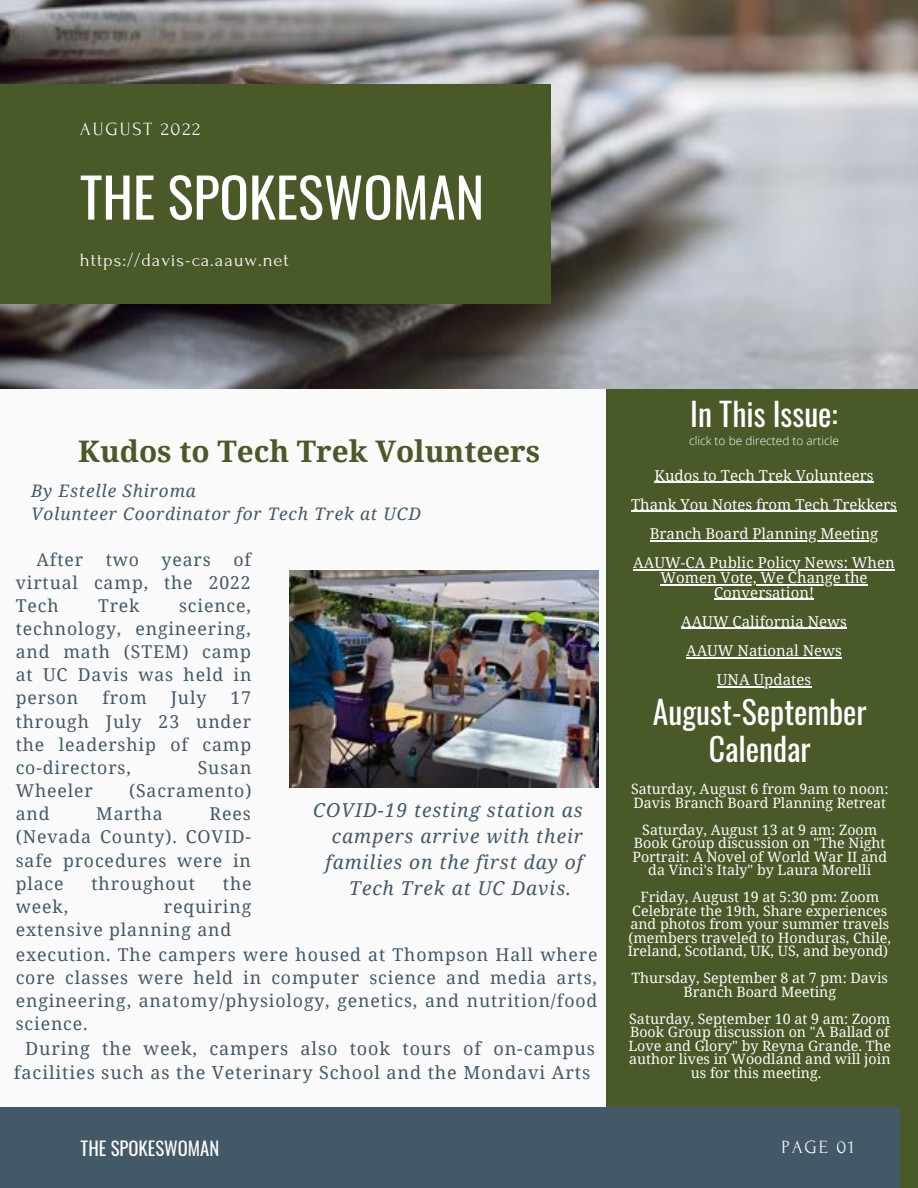
<style>
.page{position:relative;width:918px;height:1188px;background:#fafafa}
.page>*{position:absolute;margin:0;border:0;box-sizing:border-box;transform-origin:0 0}
.t1{font:54.45px "Oswald";color:#fff}
.t2{font:31.65px/37.2px "Oswald";color:#fff;text-align:center}
.t3{font:700 29.7px "Noto Serif";color:#495928}
.t4{font:italic 19.2px "Noto Serif";letter-spacing:.05em;color:#435967}
.t5{font:18.75px "Oswald";color:#fafafa}
.t6{font:18.6px "Forum";letter-spacing:.05em;color:#fafafa}
.t7{font:18.6px "Forum";letter-spacing:.1em;color:#fafafa}
.t8{font:18px/23.7px "Noto Serif";letter-spacing:.05em;color:#435967;text-align:right}
.t9{font:17.7px/23.1px "Noto Serif";letter-spacing:.05em;color:#435967;text-align:justify}
.t10{font:italic 17.25px/23.7px "Noto Serif";letter-spacing:.05em;color:#435967}
.t11{font:15px/29.2px "Noto Serif";color:#fafafa;text-align:center}
.t12{font:14.25px/13.5px "Noto Serif";color:#fafafa;text-align:center}
.t13{font:300 11.85px "Open Sans";color:#fff}
</style>
<div class="page">
<div style="left:606px;top:242px;width:312px;height:946px;background:#495928"></div>
<img style="left:0;top:0;width:918px;height:389px">
<div style="left:0;top:84px;width:550px;height:219px;background:#495928"></div>
<div style="left:0;top:1107px;width:900px;height:81px;background:#435967"></div>
<hr style="left:655px;top:482px;width:219px;height:1px;background:#fafafa">
<hr style="left:631px;top:511px;width:266px;height:1px;background:#fafafa">
<hr style="left:650px;top:540px;width:228px;height:1px;background:#fafafa">
<hr style="left:633px;top:569px;width:262px;height:2px;background:#fafafa">
<hr style="left:661px;top:584px;width:207px;height:1px;background:#fafafa">
<hr style="left:714px;top:599px;width:100px;height:1px;background:#fafafa">
<hr style="left:681px;top:628px;width:166px;height:1px;background:#fafafa">
<hr style="left:686px;top:657px;width:156px;height:1px;background:#fafafa">
<hr style="left:717px;top:686px;width:94px;height:2px;background:#fafafa">
<img style="left:290px;top:570px;width:309px;height:217px">
<h3 class="t7" style="left:80px;top:119px;width:122px">AUGUST 2022</h3>
<h1 class="t1" style="left:80px;top:155px;width:406px">THE SPOKESWOMAN</h1>
<h3 class="t6" style="left:80px;top:250px;width:210px">https://davis-ca.aauw.net</h3>
<h3 class="t3" style="left:78px;top:430px;width:464px">Kudos to Tech Trek Volunteers</h3>
<p class="t10" style="left:31px;top:478px;width:392px">By Estelle Shiroma<br>Volunteer Coordinator for Tech Trek at UCD</p>
<p class="t9" style="left:16px;top:547px;width:237px;text-indent:218px">of virtual camp, the 2022<br>Tech</p>
<p class="t9" style="left:37px;top:547px;width:48px">After</p>
<p class="t9" style="left:106px;top:547px;width:35px">two</p>
<p class="t9" style="left:162px;top:547px;width:51px">years</p>
<p class="t9" style="left:16px;top:593px;width:237px;text-indent:163px">science, technology, engineering, and math (STEM) camp at UC Davis was held in person</p>
<p class="t9" style="left:98px;top:593px;width:43px">Trek</p>
<p class="t9" style="left:102px;top:686px;width:46px">from</p>
<p class="t9" style="left:171px;top:686px;width:37px">July</p>
<p class="t9" style="left:16px;top:686px;width:237px;text-indent:215px">17 through July 23 under the leadership of camp co-directors,</p>
<p class="t9" style="left:198px;top:756px;width:55px">Susan</p>
<p class="t9" style="left:16px;top:779px;width:79px">Wheeler</p>
<p class="t9" style="left:129px;top:779px;width:124px">(Sacramento)</p>
<p class="t9" style="left:16px;top:802px;width:35px">and</p>
<p class="t9" style="left:96px;top:802px;width:68px">Martha</p>
<p class="t9" style="left:16px;top:802px;width:237px;text-indent:194px">Rees (Nevada County). COVID&shy;safe procedures were in place</p>
<p class="t9" style="left:92px;top:871px;width:105px">throughout</p>
<p class="t9" style="left:223px;top:871px;width:30px">the</p>
<p class="t9" style="left:16px;top:894px;width:54px">week,</p>
<p class="t9" style="left:16px;top:894px;width:237px;text-indent:148px">requiring extensive planning and</p>
<h3 class="t4" style="left:313px;top:797px;width:271px">COVID-19 testing station as</h3>
<h3 class="t4" style="left:332px;top:823px;width:252px">campers arrive with their</h3>
<h3 class="t4" style="left:326px;top:849px;width:259px">families on the first day of</h3>
<h3 class="t4" style="left:349px;top:874px;width:223px">Tech Trek at UC Davis.</h3>
<p class="t9" style="left:16px;top:942px;width:583px">execution. The campers were housed at Thompson Hall where core classes were held in computer science and media arts, engineering, anatomy/physiology, genetics, and nutrition/food science.</p>
<p class="t8" style="left:14px;top:1036px;width:582px">During the week, campers also took tours of on-campus facilities such as the Veterinary School and the Mondavi Arts</p>
<h2 class="t2" style="left:690px;top:394px;width:149px">In This Issue:</h2>
<p class="t13" style="left:689px;top:432px;width:151px">click to be directed to article</p>
<p class="t11" style="left:631px;top:460px;width:267px">Kudos to Tech Trek Volunteers<br>Thank You Notes from Tech Trekkers<br>Branch Board Planning Meeting<br>AAUW-CA Public Policy News: When</p>
<p class="t11" style="left:661px;top:570px;width:209px;line-height:14.7px">Women Vote, We Change the<br>Conversation!</p>
<p class="t11" style="left:681px;top:606px;width:167px">AAUW California News<br>AAUW National News<br>UNA Updates</p>
<h2 class="t2" style="left:653px;top:692px;width:215px">August-September<br>Calendar</h2>
<p class="t12" style="left:631px;top:782px;width:259px;text-align:left">Saturday, August 6 from 9am to noon:<br>Davis Branch Board Planning Retreat</p>
<p class="t12" style="left:632px;top:823px;width:256px">Saturday, August 13 at 9 am: Zoom Book Group discussion on "The Night Portrait: A Novel of World War II and da Vinci's Italy" by Laura Morelli</p>
<p class="t12" style="left:628px;top:890px;width:265px">Friday, August 19 at 5:30 pm: Zoom Celebrate the 19th, Share experiences and photos from your summer travels (members traveled to Honduras, Chile, Ireland, Scotland, UK, US, and beyond)</p>
<p class="t12" style="left:632px;top:971px;width:258px">Thursday, September 8 at 7 pm: Davis<br>Branch Board Meeting</p>
<p class="t12" style="left:628px;top:1012px;width:264px">Saturday, September 10 at 9 am: Zoom Book Group discussion on "A Ballad of Love and Glory" by Reyna Grande. The author lives in Woodland and will join us for this meeting.</p>
<h3 class="t5" style="left:81px;top:1134px;width:140px">THE SPOKESWOMAN</h3>
<h3 class="t6" style="left:781px;top:1137px;width:74px">PAGE 01</h3>
</div>
